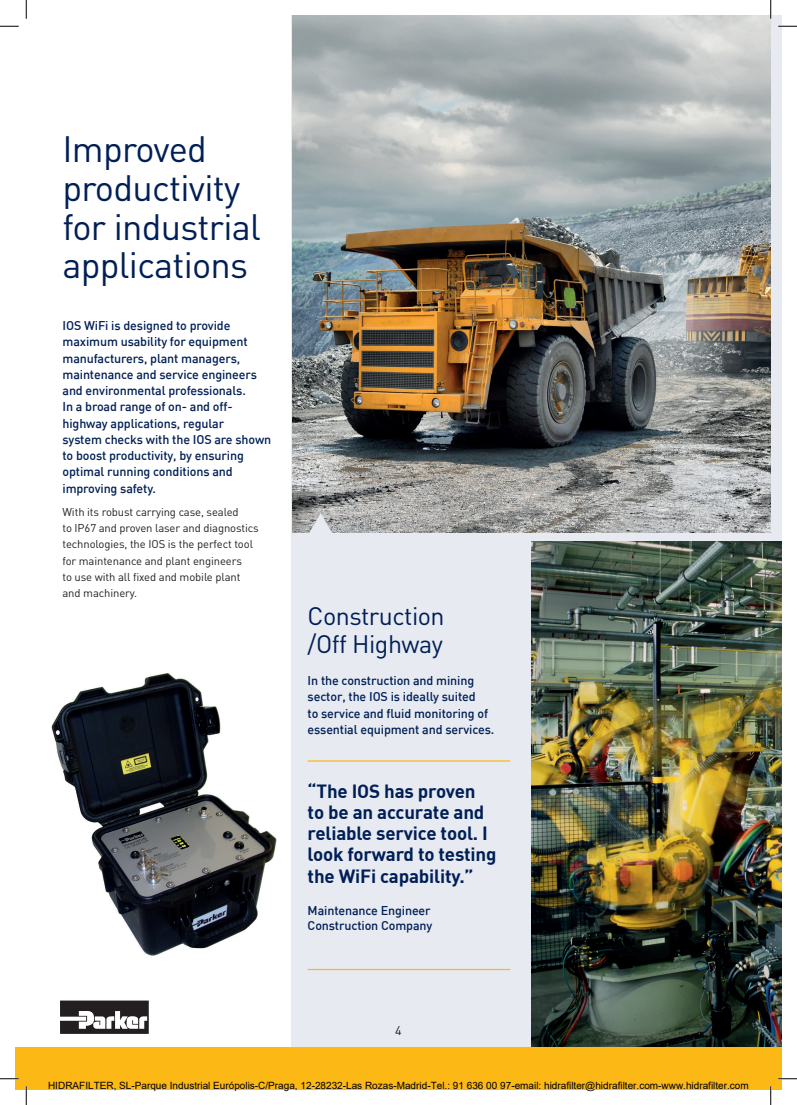
<style>
.page{position:relative;width:797px;height:1105px;background:#fff}
.page>*{position:absolute;margin:0;border:0;box-sizing:border-box;transform-origin:0 0}
.t1{font:36.25px/38.8px "DIN";letter-spacing:-.02em;color:#001f56}
.t2{font:25px/27.5px "DIN";letter-spacing:-.02em;color:#001f56}
.t3{font:700 18.75px/21.2px "DIN";letter-spacing:-.01em;color:#001f56}
.t4{font:500 12.5px/16.2px "DIN";letter-spacing:-.01em;color:#001f56}
.t5{font:12.5px "DIN";color:#231f20}
.t6{font:11.25px/16.2px "DIN";letter-spacing:-.01em;color:#231f20}
.t7{font:10px "Arial";color:#000}
</style>
<div class="page">
<div style="left:291px;top:16px;width:490px;height:1034px;background:#e7eaf1"></div>
<div style="left:16px;top:1047px;width:754px;height:42px;background:#fcb814"></div>
<div style="left:770px;top:1047px;width:11px;height:42px;background:#fcb814"></div>
<img style="left:292px;top:16px;width:478px;height:517px">
<img style="left:531px;top:542px;width:250px;height:505px">
<img style="left:51px;top:673px;width:226px;height:283px">
<svg style="left:308px;top:513px;width:25px;height:20px"></svg>
<hr style="left:308px;top:969px;width:202px;height:1px;background:#fcb814">
<hr style="left:308px;top:760px;width:202px;height:2px;background:#fcb814">
<svg style="left:60px;top:1000px;width:89px;height:34px"></svg>
<svg style="left:0;top:25px;width:19px;height:2px"></svg>
<svg style="left:778px;top:25px;width:19px;height:2px"></svg>
<svg style="left:0;top:1078px;width:19px;height:1px"></svg>
<svg style="left:778px;top:1078px;width:19px;height:1px"></svg>
<svg style="left:25px;top:0;width:2px;height:19px"></svg>
<svg style="left:25px;top:1086px;width:2px;height:19px"></svg>
<svg style="left:770px;top:0;width:1px;height:19px"></svg>
<svg style="left:770px;top:1086px;width:1px;height:19px"></svg>
<h1 class="t1" style="left:62px;top:129px;width:200px">Improved productivity for industrial applications</h1>
<p class="t4" style="left:62px;top:317px;width:210px">IOS WiFi is designed to provide maximum usability for equipment manufacturers, plant managers, maintenance and service engineers and environmental professionals.<br>In a broad range of on- and off&shy;highway applications, regular<br>system checks with the IOS are shown to boost productivity, by ensuring optimal running conditions and improving safety.</p>
<p class="t6" style="left:62px;top:503px;width:198px">With its robust carrying case, sealed<br>to IP67 and proven laser and diagnostics technologies, the IOS is the perfect tool for maintenance and plant engineers<br>to use with all fixed and mobile plant and machinery.</p>
<h2 class="t2" style="left:308px;top:602px;width:138px">Construction /Off Highway</h2>
<p class="t4" style="left:308px;top:672px;width:188px">In the construction and mining sector, the IOS is ideally suited<br>to service and fluid monitoring of essential equipment and services.</p>
<h3 class="t3" style="left:308px;top:779px;width:190px">“The IOS has proven to be an accurate and reliable service tool. I look forward to testing the WiFi capability.”</h3>
<p class="t4" style="left:308px;top:903px;width:126px;line-height:15px">Maintenance Engineer<br>Construction Company</p>
<p class="t5" style="left:395px;top:1022px;width:8px">4</p>
<p class="t7" style="left:48px;top:1079px;width:702px">HIDRAFILTER, SL-Parque Industrial Európolis-C/Praga, 12-28232-Las Rozas-Madrid-Tel.: 91 636 00 97-email: hidrafilter@hidrafilter.com-www.hidrafilter.com</p>
</div>
